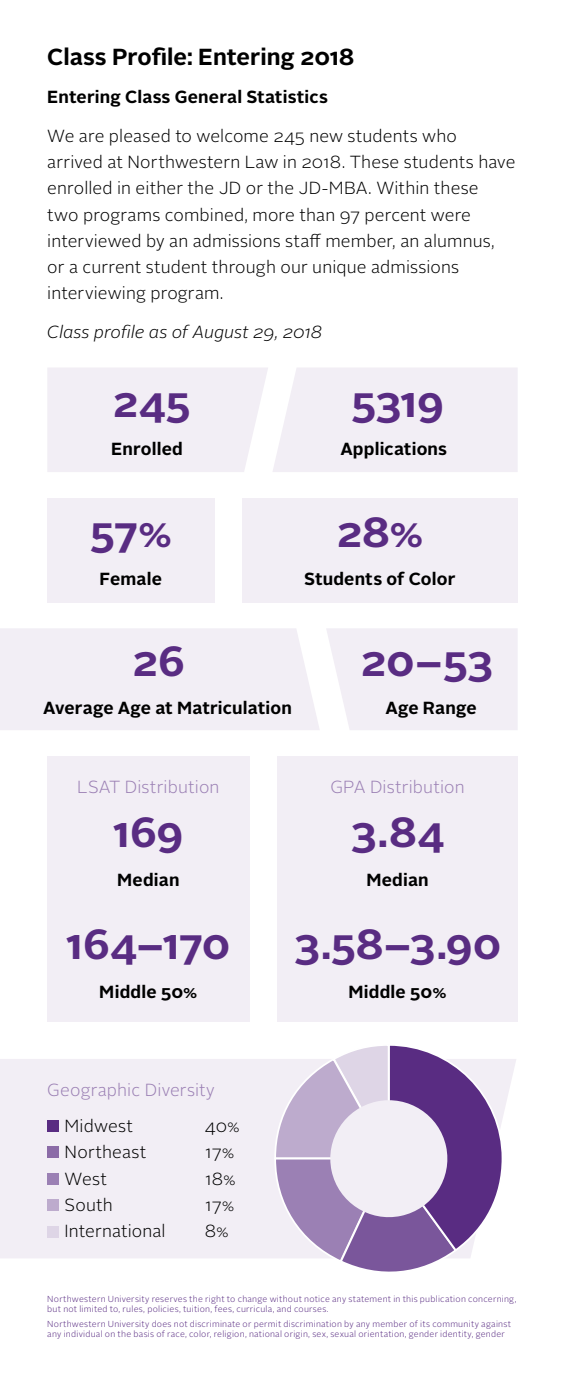
<style>
.page{position:relative;width:565px;height:1386px;background:#fff}
.page>*{position:absolute;margin:0;border:0;box-sizing:border-box;transform-origin:0 0}
.t1{font:700 42px "Alright Sans";letter-spacing:-.01em;color:#592c82}
.t2{font:700 23.1px "Alright Sans";color:#000}
.t3{font:300 17.5px/26.2px "Alright Sans";letter-spacing:.01em;color:#000}
.t4{font:700 17.5px "Alright Sans";letter-spacing:.01em;color:#000}
.t5{font:300 17.5px "Alright Sans";letter-spacing:.01em;color:#9b80b4}
.t6{font:italic 300 17.5px "Alright Sans";color:#000}
.t7{font:300 8.75px/10.5px "Alright Sans";letter-spacing:.025em;color:#592c82}
</style>
<div class="page">
<div style="left:0;top:1059px;width:516px;height:199px;background:#f2eef5"></div>
<div style="left:0;top:628px;width:319px;height:102px;background:#f2eef5"></div>
<div style="left:326px;top:628px;width:192px;height:102px;background:#f2eef5"></div>
<div style="left:47px;top:756px;width:202px;height:265px;background:#f2eef5"></div>
<div style="left:277px;top:756px;width:240px;height:265px;background:#f2eef5"></div>
<div style="left:47px;top:368px;width:471px;height:104px;background:#f2eef5"></div>
<div style="left:47px;top:498px;width:167px;height:105px;background:#f2eef5"></div>
<div style="left:242px;top:498px;width:275px;height:105px;background:#f2eef5"></div>
<div style="left:47px;top:1173px;width:12px;height:12px;background:#9b80b4"></div>
<div style="left:47px;top:1146px;width:12px;height:12px;background:#8b6ba7"></div>
<div style="left:47px;top:1226px;width:12px;height:12px;background:#ded5e6"></div>
<div style="left:47px;top:1199px;width:12px;height:12px;background:#bdabcd"></div>
<div style="left:47px;top:1120px;width:12px;height:12px;background:#592c82"></div>
<svg style="left:273px;top:1045px;width:231px;height:227px;background:#b8a5c9"></svg>
<h2 class="t2" style="left:47px;top:41px;width:309px">Class Profile: Entering 2018</h2>
<h3 class="t4" style="left:47px;top:85px;width:282px">Entering Class General Statistics</h3>
<p class="t3" style="left:47px;top:123px;width:469px">We are pleased to welcome 245 new students who arrived at Northwestern Law in 2018. These students have enrolled in either the JD or the JD-MBA. Within these<br>two programs combined, more than 97 percent were interviewed by an admissions staff member, an alumnus, or a current student through our unique admissions interviewing program.</p>
<h3 class="t6" style="left:47px;top:320px;width:276px">Class profile as of August 29, 2018</h3>
<h1 class="t1" style="left:112px;top:372px;width:79px">245</h1>
<h3 class="t4" style="left:111px;top:437px;width:73px">Enrolled</h3>
<h1 class="t1" style="left:89px;top:503px;width:84px">57%</h1>
<h3 class="t4" style="left:100px;top:567px;width:64px">Female</h3>
<h1 class="t1" style="left:350px;top:372px;width:95px">5319</h1>
<h3 class="t4" style="left:340px;top:437px;width:108px">Applications</h3>
<h1 class="t1" style="left:336px;top:503px;width:88px">28%</h1>
<h3 class="t4" style="left:304px;top:567px;width:153px">Students of Color</h3>
<h1 class="t1" style="left:132px;top:632px;width:54px">26</h1>
<h3 class="t4" style="left:43px;top:696px;width:250px">Average Age at Matriculation</h3>
<h1 class="t1" style="left:360px;top:632px;width:133px">20–53</h1>
<h3 class="t4" style="left:385px;top:696px;width:93px">Age Range</h3>
<h3 class="t5" style="left:77px;top:775px;width:144px">LSAT Distribution</h3>
<h1 class="t1" style="left:113px;top:803px;width:72px">169</h1>
<h3 class="t4" style="left:117px;top:867px;width:64px">Median</h3>
<h3 class="t5" style="left:330px;top:775px;width:136px">GPA Distribution</h3>
<h1 class="t1" style="left:350px;top:803px;width:96px">3.84</h1>
<h3 class="t4" style="left:366px;top:867px;width:64px">Median</h3>
<h1 class="t1" style="left:66px;top:915px;width:166px">164–170</h1>
<h3 class="t4" style="left:99px;top:979px;width:100px">Middle 50%</h3>
<h3 class="t5" style="left:47px;top:1079px;width:169px">Geographic Diversity</h3>
<h3 class="t3" style="left:65px;top:1113px;width:70px">Midwest</h3>
<h3 class="t3" style="left:205px;top:1113px;width:36px">40%</h3>
<h3 class="t3" style="left:65px;top:1140px;width:83px">Northeast</h3>
<h3 class="t3" style="left:205px;top:1140px;width:31px">17%</h3>
<h3 class="t3" style="left:65px;top:1166px;width:44px">West</h3>
<h3 class="t3" style="left:205px;top:1166px;width:32px">18%</h3>
<h3 class="t3" style="left:65px;top:1192px;width:50px">South</h3>
<h3 class="t3" style="left:205px;top:1192px;width:31px">17%</h3>
<h3 class="t3" style="left:65px;top:1218px;width:102px">International</h3>
<h3 class="t3" style="left:205px;top:1218px;width:25px">8%</h3>
<h1 class="t1" style="left:293px;top:915px;width:209px">3.58–3.90</h1>
<h3 class="t4" style="left:348px;top:979px;width:100px">Middle 50%</h3>
<p class="t7" style="left:47px;top:1294px;width:470px">Northwestern University reserves the right to change without notice any statement in this publication concerning, but not limited to, rules, policies, tuition, fees, curricula, and courses.</p>
<p class="t7" style="left:47px;top:1319px;width:465px">Northwestern University does not discriminate or permit discrimination by any member of its community against any individual on the basis of race, color, religion, national origin, sex, sexual orientation, gender identity, gender</p>
</div>
